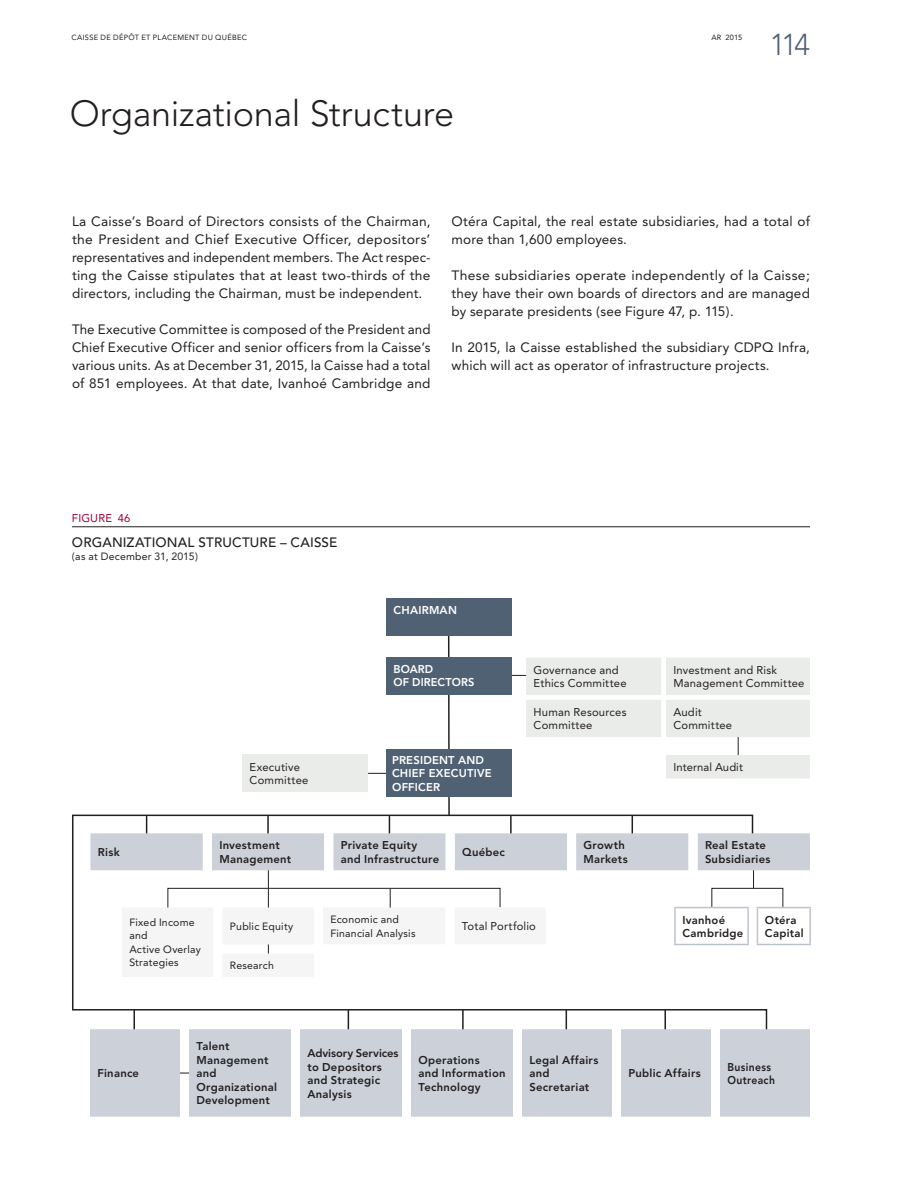
<style>
.page{position:relative;width:918px;height:1188px;background:#fff}
.page>*{position:absolute;margin:0;border:0;box-sizing:border-box;transform-origin:0 0}
.t1{font:300 36px "Avenir";letter-spacing:-.005em;color:#231f20}
.t2{font:300 30px "Avenir";color:#506174}
.t3{font:13.5px/18px "Avenir";letter-spacing:.01em;color:#231f20;text-align:justify}
.t4{font:500 13.5px "Avenir";letter-spacing:.01em;color:#231f20}
.t5{font:800 11.25px/13.5px "Avenir";letter-spacing:.02em;color:#231f20}
.t6{font:11.25px/13.5px "Avenir";letter-spacing:.02em;color:#231f20}
.t7{font:800 11.25px/13.5px "Avenir";letter-spacing:.015em;color:#fff}
.t8{font:800 11.25px/13.5px "Avenir";letter-spacing:.02em;color:#231f20;scale:.92 1}
.t9{font:11.25px "Avenir";letter-spacing:.015em;color:#a40133}
.t10{font:10.5px/13.5px "Avenir";letter-spacing:.02em;color:#231f20}
.t11{font:7.5px "Avenir";letter-spacing:.03em;color:#231f20}
</style>
<div class="page">
<hr style="left:72px;top:527px;width:738px;height:1px;background:#231f20">
<hr style="left:448px;top:611px;width:2px;height:204px;background:#231f20">
<hr style="left:490px;top:675px;width:40px;height:1px;background:#231f20">
<div style="left:242px;top:755px;width:126px;height:37px;background:#eaece9"></div>
<div style="left:386px;top:598px;width:126px;height:38px;background:#506174"></div>
<div style="left:386px;top:657px;width:126px;height:37px;background:#506174"></div>
<svg style="left:526px;top:658px;width:284px;height:120px"></svg>
<hr style="left:368px;top:773px;width:35px;height:1px;background:#231f20">
<div style="left:386px;top:749px;width:126px;height:48px;background:#506174"></div>
<svg style="left:72px;top:814px;width:696px;height:215px"></svg>
<hr style="left:664px;top:1010px;width:2px;height:34px;background:#231f20">
<hr style="left:133px;top:1010px;width:2px;height:34px;background:#231f20">
<hr style="left:462px;top:1010px;width:2px;height:34px;background:#231f20">
<hr style="left:348px;top:1010px;width:1px;height:34px;background:#231f20">
<hr style="left:566px;top:1010px;width:1px;height:34px;background:#231f20">
<hr style="left:146px;top:816px;width:1px;height:35px;background:#231f20">
<hr style="left:267px;top:816px;width:2px;height:35px;background:#231f20">
<hr style="left:389px;top:816px;width:1px;height:35px;background:#231f20">
<hr style="left:510px;top:816px;width:2px;height:35px;background:#231f20">
<hr style="left:632px;top:816px;width:1px;height:35px;background:#231f20">
<hr style="left:268px;top:848px;width:1px;height:40px;background:#231f20">
<hr style="left:753px;top:848px;width:1px;height:40px;background:#231f20">
<svg style="left:90px;top:833px;width:720px;height:37px;background:#cfd3db"></svg>
<svg style="left:122px;top:888px;width:688px;height:89px"></svg>
<hr style="left:757px;top:907px;width:54px;height:1px;background:#bdc3cd">
<hr style="left:757px;top:908px;width:1px;height:36px;background:#bdc3cd">
<hr style="left:809px;top:908px;width:2px;height:36px;background:#bdc3cd">
<hr style="left:757px;top:944px;width:54px;height:1px;background:#bdc3cd">
<hr style="left:674px;top:907px;width:75px;height:1px;background:#bdc3cd">
<hr style="left:674px;top:908px;width:2px;height:36px;background:#bdc3cd">
<hr style="left:747px;top:908px;width:2px;height:36px;background:#bdc3cd">
<hr style="left:674px;top:944px;width:75px;height:1px;background:#bdc3cd">
<svg style="left:90px;top:1029px;width:720px;height:88px;background:#ced3db"></svg>
<p class="t11" style="left:72px;top:33px;width:6px">CAISSE</p>
<p class="t11" style="left:101px;top:33px;width:59px">DE DÉPÔT ET PLACEME</p>
<p class="t11" style="left:189px;top:33px;width:35px">NT DU QUÉBEC</p>
<p class="t11" style="left:711px;top:33px;width:33px">AR 2015</p>
<h2 class="t2" style="left:770px;top:27px;width:42px">114</h2>
<h1 class="t1" style="left:70px;top:92px;width:386px">Organizational Structure</h1>
<p class="t3" style="left:72px;top:212px;width:360px">La Caisse’s Board of Directors consists of the Chairman, the President and Chief Executive Officer, depositors’ representatives and independent members. The Act respec&shy;ting the Caisse stipulates that at least two-thirds of the directors, including the Chairman, must be independent.</p>
<p class="t3" style="left:72px;top:320px;width:360px">The Executive Committee is composed of the President and Chief Executive Officer and senior officers from la Caisse’s various units. As at December 31, 2015, la Caisse had a total of 851 employees. At that date, Ivanhoé Cambridge and</p>
<p class="t3" style="left:452px;top:212px;width:360px">Otéra Capital, the real estate subsidiaries, had a total of more than 1,600 employees.</p>
<p class="t3" style="left:452px;top:266px;width:360px">These subsidiaries operate independently of la Caisse; they have their own boards of directors and are managed by separate presidents (see Figure 47, p. 115).</p>
<p class="t3" style="left:452px;top:338px;width:360px">I n 2015, la Caisse established the subsidiary CD PQ I nfra, which will act as operator of infrastructure projects.</p>
<p class="t9" style="left:72px;top:512px;width:60px">figure 46</p>
<p class="t4" style="left:72px;top:534px;width:267px">ORGANIZATIONAL STRUCTURE – CAISSE</p>
<p class="t10" style="left:72px;top:549px;width:127px">(as at December 31, 2015)</p>
<p class="t6" style="left:250px;top:760px;width:60px">executive<br>Committee</p>
<p class="t7" style="left:394px;top:604px;width:65px">CHAIRMAN</p>
<p class="t7" style="left:394px;top:662px;width:82px">BOARD<br>OF DIRECTORS</p>
<p class="t6" style="left:534px;top:663px;width:95px">governance and ethics Committee</p>
<p class="t6" style="left:673px;top:663px;width:133px">investment and risk<br>Management Committee</p>
<p class="t6" style="left:534px;top:705px;width:94px">Human resources<br>Committee</p>
<p class="t6" style="left:673px;top:705px;width:60px">Audit<br>Committee</p>
<p class="t6" style="left:673px;top:760px;width:71px">internal Audit</p>
<p class="t7" style="left:392px;top:753px;width:101px">PRESIDENT AND<br>CHIEF EXECUTIVE<br>OFFICER</p>
<p class="t5" style="left:98px;top:845px;width:23px">Risk</p>
<p class="t5" style="left:219px;top:839px;width:73px">Investment<br>Management</p>
<p class="t5" style="left:341px;top:839px;width:100px">Private Equity and Infrastructure</p>
<p class="t5" style="left:462px;top:845px;width:44px">Québec</p>
<p class="t5" style="left:584px;top:839px;width:46px">Growth<br>Markets</p>
<p class="t5" style="left:705px;top:839px;width:67px">Real Estate<br>Subsidiaries</p>
<p class="t10" style="left:129px;top:916px;width:73px">fixed income and<br>Active Overlay<br>Strategies</p>
<p class="t10" style="left:230px;top:920px;width:65px">Public equity</p>
<p class="t10" style="left:330px;top:913px;width:87px">economic and financial Analysis</p>
<p class="t6" style="left:462px;top:920px;width:76px">Total Portfolio</p>
<p class="t5" style="left:682px;top:913px;width:62px">Ivanhoé<br>Cambridge</p>
<p class="t5" style="left:765px;top:913px;width:40px">Otéra<br>Capital</p>
<p class="t10" style="left:230px;top:959px;width:46px">research</p>
<p class="t5" style="left:97px;top:1067px;width:43px">Finance</p>
<p class="t5" style="left:196px;top:1040px;width:82px">Talent<br>Management and<br>Organizational<br>Development</p>
<p class="t5" style="left:307px;top:1046px;width:93px">Advisory Services to Depositors and Strategic<br>Analysis</p>
<p class="t5" style="left:418px;top:1053px;width:89px">Operations<br>and Information<br>Technology</p>
<p class="t5" style="left:530px;top:1053px;width:70px">Legal Affairs and<br>Secretariat</p>
<p class="t5" style="left:629px;top:1067px;width:74px">Public Affairs</p>
<p class="t8" style="left:727px;top:1060px;width:53px">Business<br>Outreach</p>
</div>
